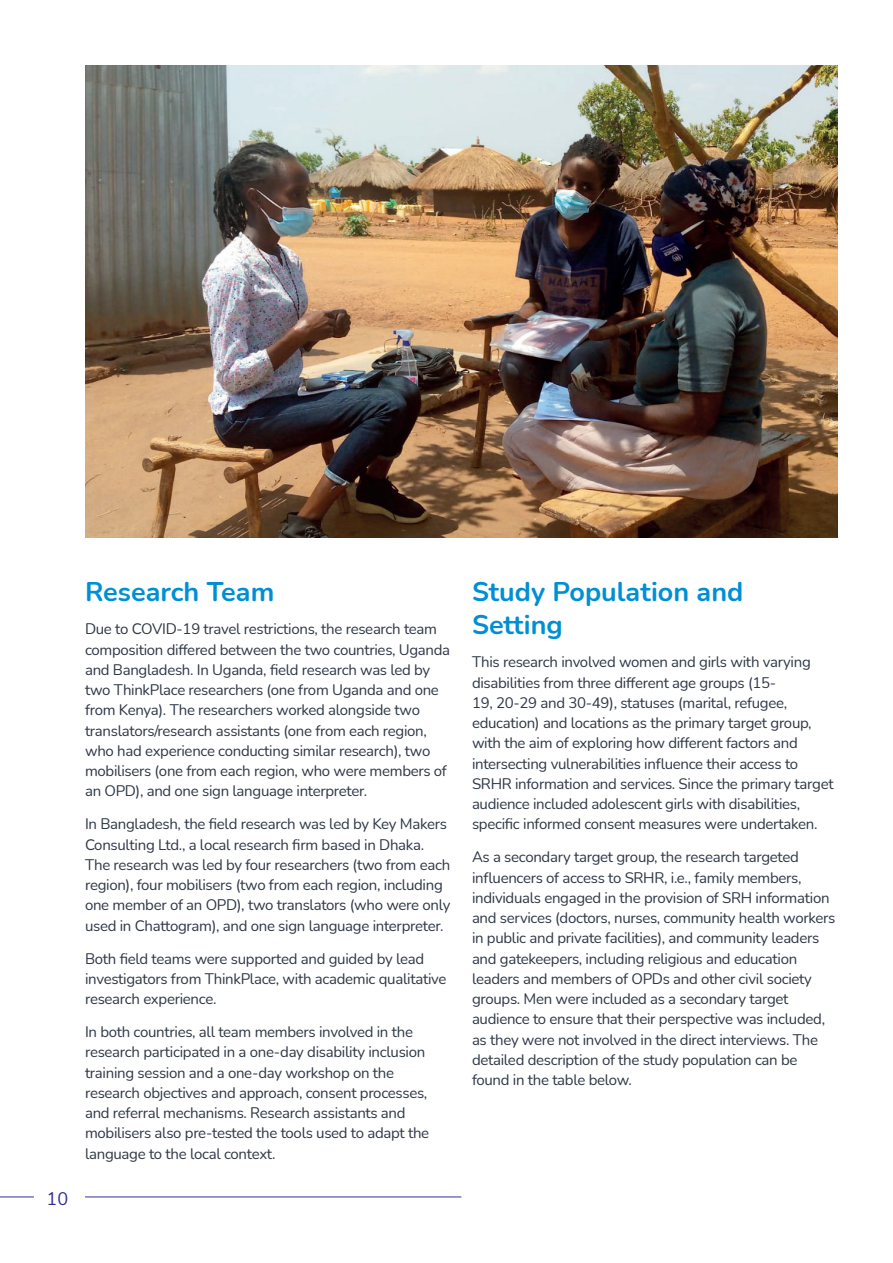
<style>
.page{position:relative;width:893px;height:1263px;background:#fff}
.page>*{position:absolute;margin:0;border:0;box-sizing:border-box;transform-origin:0 0}
.heading_2_blue{font:700 27px/33px "Nunito";color:#008fd3}
.t1{font:18px "Nunito";color:#323092}
.body_copy{font:15px/20.2px "Nunito";letter-spacing:-.02em;color:#2e3745}
</style>
<div class="page">
<hr style="left:0;top:1196px;width:34px;height:1px;background:#323092">
<hr style="left:85px;top:1196px;width:376px;height:1px;background:#323092">
<img style="left:85px;top:65px;width:753px;height:473px">
<p class="t1" style="left:47px;top:1186px;width:23px">10</p>
<p class="heading_2_blue" style="left:85px;top:574px;width:191px">Research Team</p>
<p class="body_copy" style="left:85px;top:618px;width:367px">Due to COVID-19 travel restrictions, the research team composition differed between the two countries, Uganda and Bangladesh. In Uganda, field research was led by two ThinkPlace researchers (one from Uganda and one from Kenya). The researchers worked alongside two translators/research assistants (one from each region, who had experience conducting similar research), two mobilisers (one from each region, who were members of an OPD), and one sign language interpreter.</p>
<p class="body_copy" style="left:85px;top:813px;width:367px">In Bangladesh, the field research was led by Key Makers Consulting Ltd., a local research firm based in Dhaka.<br>The research was led by four researchers (two from each region), four mobilisers (two from each region, including one member of an OPD), two translators (who were only used in Chattogram), and one sign language interpreter.</p>
<p class="body_copy" style="left:85px;top:948px;width:363px">Both field teams were supported and guided by lead investigators from ThinkPlace, with academic qualitative research experience.</p>
<p class="body_copy" style="left:85px;top:1021px;width:346px">In both countries, all team members involved in the research participated in a one-day disability inclusion training session and a one-day workshop on the research objectives and approach, consent processes, and referral mechanisms. Research assistants and mobilisers also pre-tested the tools used to adapt the language to the local context.</p>
<p class="heading_2_blue" style="left:472px;top:574px;width:273px">Study Population and<br>Setting</p>
<p class="body_copy" style="left:472px;top:651px;width:363px">This research involved women and girls with varying disabilities from three different age groups (15-<br>19, 20-29 and 30-49), statuses (marital, refugee, education) and locations as the primary target group, with the aim of exploring how different factors and intersecting vulnerabilities influence their access to SRHR information and services. Since the primary target audience included adolescent girls with disabilities, specific informed consent measures were undertaken.</p>
<p class="body_copy" style="left:472px;top:846px;width:365px">As a secondary target group, the research targeted influencers of access to SRHR, i.e., family members, individuals engaged in the provision of SRH information and services (doctors, nurses, community health workers in public and private facilities), and community leaders and gatekeepers, including religious and education leaders and members of OPDs and other civil society groups. Men were included as a secondary target audience to ensure that their perspective was included, as they were not involved in the direct interviews. The detailed description of the study population can be found in the table below.</p>
</div>
